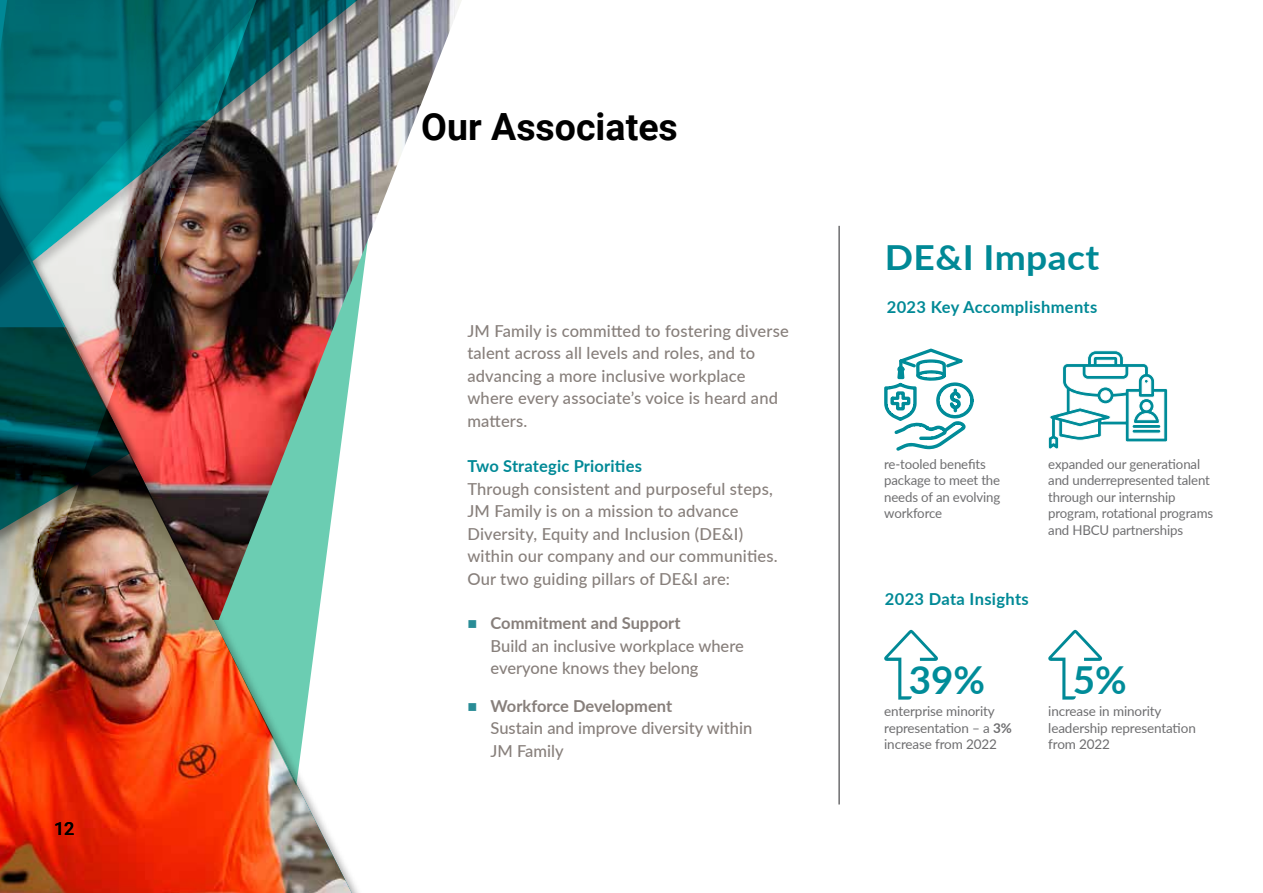
<style>
.page{position:relative;width:1263px;height:893px;background:#fff}
.page>*{position:absolute;margin:0;border:0;box-sizing:border-box;transform-origin:0 0}
.t1{font:700 38.55px "Lato";color:#008c99}
.t2{font:700 37.5px "Roboto";color:#000}
.t3{font:700 34.5px "Lato";letter-spacing:.01em;color:#008996;scale:1.08 1}
.t4{font:500 18px "Roboto";color:#000}
.t5{font:500 16.5px/22.5px "Lato";letter-spacing:.01em;color:#877f7b}
.t6{font:700 16.5px "Lato";letter-spacing:.015em;color:#008996}
.t7{font:13.5px/16.5px "Lato";letter-spacing:-.01em;color:#6e6e70}
.s1{color:#298c96}
.s2{font-weight:700}
</style>
<div class="page">
<svg style="left:424px;top:0;width:21px;height:97px"></svg>
<div style="left:0;top:0;width:424px;height:375px;background:#000;opacity:.34"></div>
<svg style="left:286px;top:0;width:127px;height:364px"></svg>
<div style="left:0;top:80px;width:370px;height:813px;background:#000;opacity:.35"></div>
<svg style="left:286px;top:82px;width:73px;height:811px"></svg>
<img style="left:0;top:327px;width:353px;height:566px">
<img style="left:0;top:0;width:286px;height:770px">
<div style="left:0;top:129px;width:142px;height:469px;background:#000;opacity:.35"></div>
<img style="left:0;top:130px;width:130px;height:456px">
<hr style="left:838px;top:226px;width:2px;height:578px;background:#6e6e70">
<svg style="left:884px;top:629px;width:54px;height:71px"></svg>
<svg style="left:1048px;top:629px;width:54px;height:71px"></svg>
<svg style="left:884px;top:348px;width:90px;height:103px"></svg>
<svg style="left:1048px;top:350px;width:120px;height:99px"></svg>
<p class="t4" style="left:54px;top:815px;width:22px">12</p>
<h2 class="t2" style="left:421px;top:100px;width:258px">Our Associates</h2>
<p class="t5" style="left:467px;top:319px;width:323px">JM Family is committed to fostering diverse talent across all levels and roles, and to advancing a more inclusive workplace where every associate’s voice is heard and matters.</p>
<p class="t6" style="left:467px;top:454px;width:176px">Two Strategic Priorities</p>
<p class="t5" style="left:467px;top:477px;width:312px">Through consistent and purposeful steps, JM Family is on a mission to advance Diversity, Equity and Inclusion (DE&amp;I) within our company and our communities.<br>Our two guiding pillars of DE&amp;I are:</p>
<p class="t5" style="left:490px;top:611px;width:255px;text-indent:-23px"><span class="s1">■</span> <span class="s2">Commitment and Support<br></span>Build an inclusive workplace where everyone knows they belong</p>
<p class="t5" style="left:490px;top:694px;width:263px;text-indent:-23px"><span class="s1">■</span> <span class="s2">Workforce Development<br></span>Sustain and improve diversity within<br>JM Family</p>
<h3 class="t3" style="left:885px;top:232px;width:200px">DE&amp;I Impact</h3>
<p class="t6" style="left:887px;top:295px;width:212px">2023 Key Accomplishments</p>
<p class="t7" style="left:884px;top:455px;width:118px">re-tooled benefits package to meet the needs of an evolving workforce</p>
<p class="t7" style="left:1048px;top:455px;width:166px">expanded our generational and underrepresented talent through our internship program, rotational programs and HBCU partnerships</p>
<p class="t6" style="left:885px;top:587px;width:145px">2023 Data Insights</p>
<h1 class="t1" style="left:909px;top:651px;width:78px">39%</h1>
<p class="t7" style="left:884px;top:702px;width:129px">enterprise minority representation – a <span class="s2">3% </span>increase from 2022</p>
<h1 class="t1" style="left:1073px;top:651px;width:55px">5%</h1>
<p class="t7" style="left:1048px;top:702px;width:149px">increase in minority leadership representation from 2022</p>
</div>
